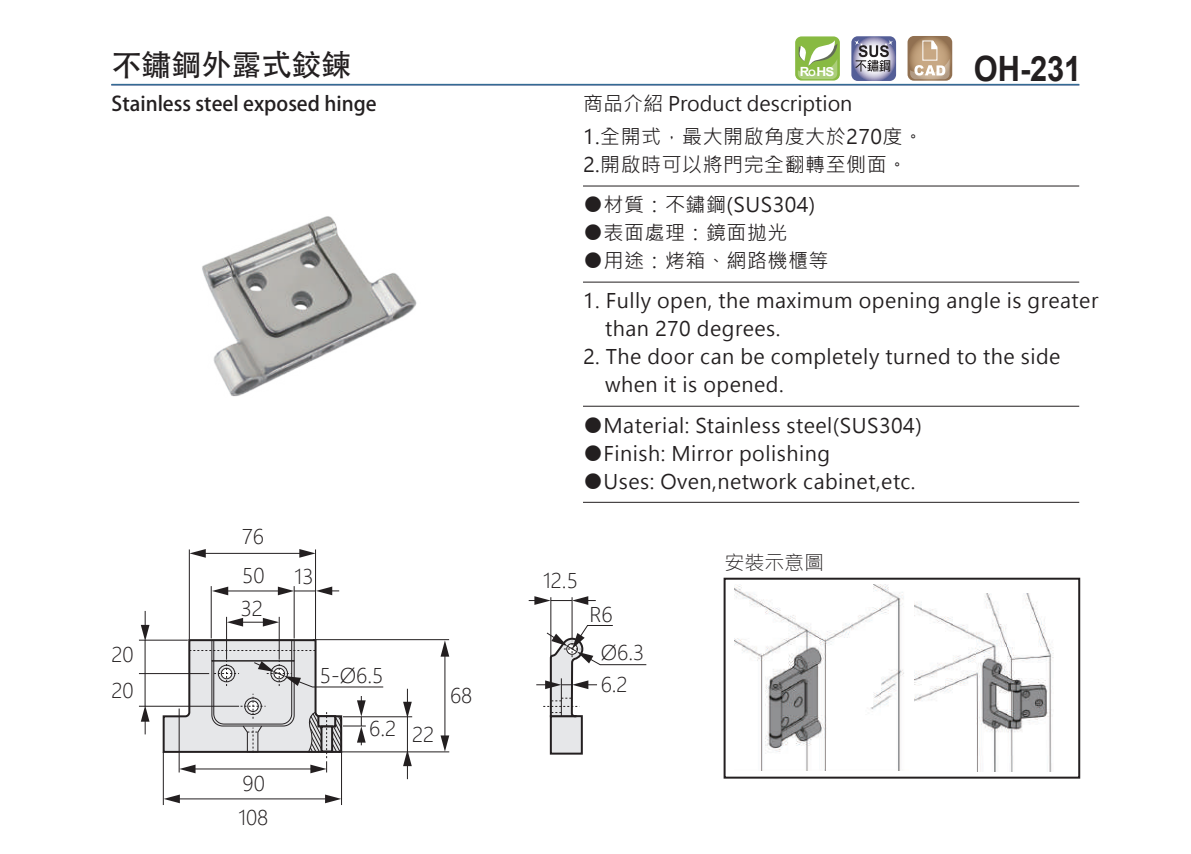
<style>
.page{position:relative;width:1191px;height:854px;background:#fff}
.page>*{position:absolute;margin:0;border:0;box-sizing:border-box;transform-origin:0 0}
.t1{font:700 34.8px "Arial";color:#231f20;scale:.88 1}
.t2{font:30px "Adobe Heiti Std";color:#231f20}
.t3{font:20px/28px "Microsoft Jheng Hei UI Regular";letter-spacing:.025em;color:#231f20}
.t4{font:20px/33.2px "Microsoft Jheng Hei UI Light";letter-spacing:-.005em;color:#231f20}
.t5{font:20px/33.6px "Microsoft Jheng Hei UI Regular";color:#231f20}
.t6{font:700 20px "Adobe Fan Heiti Std";color:#231f20}
.t7{font:700 12.4px "Arial";color:#fff;scale:1.1 1}
.s1{font-size:12.6px}
.s2{font-size:8.8px}
</style>
<div class="page">
<svg style="left:907px;top:36px;width:45px;height:45px"></svg>
<svg style="left:910px;top:40px;width:39px;height:39px;background:#c7ad92"></svg>
<div style="left:795px;top:36px;width:45px;height:45px;background:#88ba42;border-radius:6px"></div>
<svg style="left:797px;top:40px;width:40px;height:39px"></svg>
<svg style="left:851px;top:36px;width:45px;height:45px"></svg>
<svg style="left:853px;top:39px;width:7px;height:7px"></svg>
<svg style="left:887px;top:39px;width:6px;height:7px"></svg>
<svg style="left:855px;top:42px;width:35px;height:30px"></svg>
<img style="left:734px;top:585px;width:170px;height:186px">
<img style="left:914px;top:594px;width:140px;height:177px">
<div style="left:723px;top:577px;width:357px;height:201px;border:2px solid #231f20"></div>
<img style="left:202px;top:216px;width:215px;height:181px">
<div style="left:550px;top:715px;width:33px;height:39px;background:#e6e7e9;border:2px solid #231f20"></div>
<hr style="left:550px;top:597px;width:1px;height:61px;background:#231f20">
<hr style="left:571px;top:597px;width:1px;height:42px;background:#231f20">
<svg style="left:529px;top:596px;width:67px;height:9px"></svg>
<svg style="left:536px;top:624px;width:111px;height:94px"></svg>
<hr style="left:139px;top:705px;width:100px;height:1px;background:#231f20">
<hr style="left:139px;top:673px;width:70px;height:1px;background:#231f20">
<hr style="left:139px;top:639px;width:49px;height:1px;background:#231f20">
<svg style="left:141px;top:611px;width:8px;height:30px"></svg>
<svg style="left:141px;top:705px;width:8px;height:29px"></svg>
<hr style="left:189px;top:549px;width:1px;height:90px;background:#231f20">
<hr style="left:315px;top:549px;width:1px;height:90px;background:#231f20">
<hr style="left:211px;top:586px;width:1px;height:52px;background:#231f20">
<hr style="left:294px;top:586px;width:1px;height:52px;background:#231f20">
<hr style="left:226px;top:617px;width:1px;height:42px;background:#231f20">
<hr style="left:279px;top:617px;width:1px;height:42px;background:#231f20">
<svg style="left:227px;top:618px;width:52px;height:8px"></svg>
<hr style="left:225px;top:590px;width:56px;height:1px;background:#231f20">
<svg style="left:212px;top:586px;width:16px;height:9px"></svg>
<svg style="left:278px;top:586px;width:61px;height:9px"></svg>
<hr style="left:203px;top:553px;width:99px;height:1px;background:#231f20">
<svg style="left:189px;top:549px;width:17px;height:8px"></svg>
<svg style="left:299px;top:549px;width:16px;height:8px"></svg>
<hr style="left:313px;top:639px;width:136px;height:1px;background:#231f20">
<hr style="left:339px;top:751px;width:110px;height:1px;background:#231f20">
<hr style="left:343px;top:716px;width:69px;height:1px;background:#231f20">
<svg style="left:403px;top:688px;width:9px;height:30px"></svg>
<hr style="left:444px;top:653px;width:1px;height:85px;background:#231f20">
<svg style="left:440px;top:640px;width:9px;height:16px"></svg>
<svg style="left:440px;top:735px;width:9px;height:16px"></svg>
<hr style="left:163px;top:751px;width:1px;height:54px;background:#231f20">
<hr style="left:341px;top:751px;width:1px;height:54px;background:#231f20">
<hr style="left:177px;top:798px;width:151px;height:1px;background:#231f20">
<svg style="left:164px;top:794px;width:16px;height:9px"></svg>
<svg style="left:325px;top:794px;width:16px;height:9px"></svg>
<svg style="left:162px;top:638px;width:222px;height:135px"></svg>
<hr style="left:145px;top:639px;width:1px;height:67px;background:#231f20">
<hr style="left:407px;top:716px;width:1px;height:35px;background:#231f20">
<svg style="left:403px;top:749px;width:9px;height:30px"></svg>
<hr style="left:583px;top:281px;width:496px;height:1px;background:#231f20">
<hr style="left:583px;top:502px;width:496px;height:1px;background:#231f20">
<hr style="left:583px;top:185px;width:496px;height:1px;background:#231f20">
<hr style="left:583px;top:406px;width:496px;height:1px;background:#231f20">
<h2 class="t2" style="left:112px;top:47px;width:242px">不鏽鋼外露式鉸鍊</h2>
<p class="t6" style="left:112px;top:91px;width:267px">Stainless steel exposed hinge</p>
<p class="t4" style="left:112px;top:638px;width:24px">20</p>
<p class="t4" style="left:112px;top:674px;width:24px">20</p>
<p class="t4" style="left:242px;top:520px;width:23px">76</p>
<p class="t4" style="left:241px;top:558px;width:25px">50<br>32</p>
<p class="t4" style="left:295px;top:560px;width:20px">13</p>
<p class="t4" style="left:243px;top:767px;width:24px">90</p>
<p class="t4" style="left:238px;top:801px;width:31px">108</p>
<p class="t4" style="left:320px;top:659px;width:65px">5-Ø6.5</p>
<p class="t4" style="left:369px;top:712px;width:67px">6.2 22</p>
<p class="t4" style="left:450px;top:678px;width:24px">68</p>
<p class="t7" style="left:799px;top:63px;width:33px"><span class="s1">R</span><span class="s2">O</span>HS</p>
<p class="t5" style="left:583px;top:87px;width:341px">商品介紹 Product description<br>1.全開式，最大開啟角度大於270度。</p>
<p class="t3" style="left:583px;top:151px;width:326px">2.開啟時可以將門完全翻轉至側面。</p>
<p class="t3" style="left:583px;top:191px;width:234px">●材質：不鏽鋼(SUS304)</p>
<p class="t3" style="left:583px;top:219px;width:206px">●表面處理：鏡面拋光</p>
<p class="t3" style="left:583px;top:247px;width:247px">●用途：烤箱、網路機櫃等</p>
<h1 class="t1" style="left:974px;top:44px;width:123px">OH-231</h1>
<p class="t3" style="left:605px;top:287px;width:495px;text-indent:-22px">1. Fully open, the maximum opening angle is greater than 270 degrees.</p>
<p class="t3" style="left:605px;top:343px;width:457px;text-indent:-22px">2. The door can be completely turned to the side when it is opened.</p>
<p class="t3" style="left:583px;top:411px;width:340px">●Material: Stainless steel(SUS304)</p>
<p class="t3" style="left:583px;top:439px;width:248px">●Finish: Mirror polishing</p>
<p class="t3" style="left:583px;top:467px;width:334px">●Uses: Oven,network cabinet,etc.</p>
<p class="t4" style="left:543px;top:564px;width:36px">12.5</p>
<p class="t4" style="left:589px;top:598px;width:25px">R6</p>
<p class="t4" style="left:601px;top:636px;width:45px">Ø6.3</p>
<p class="t4" style="left:601px;top:667px;width:28px">6.2</p>
<p class="t4" style="left:724px;top:545px;width:101px">安裝示意圖</p>
</div>
